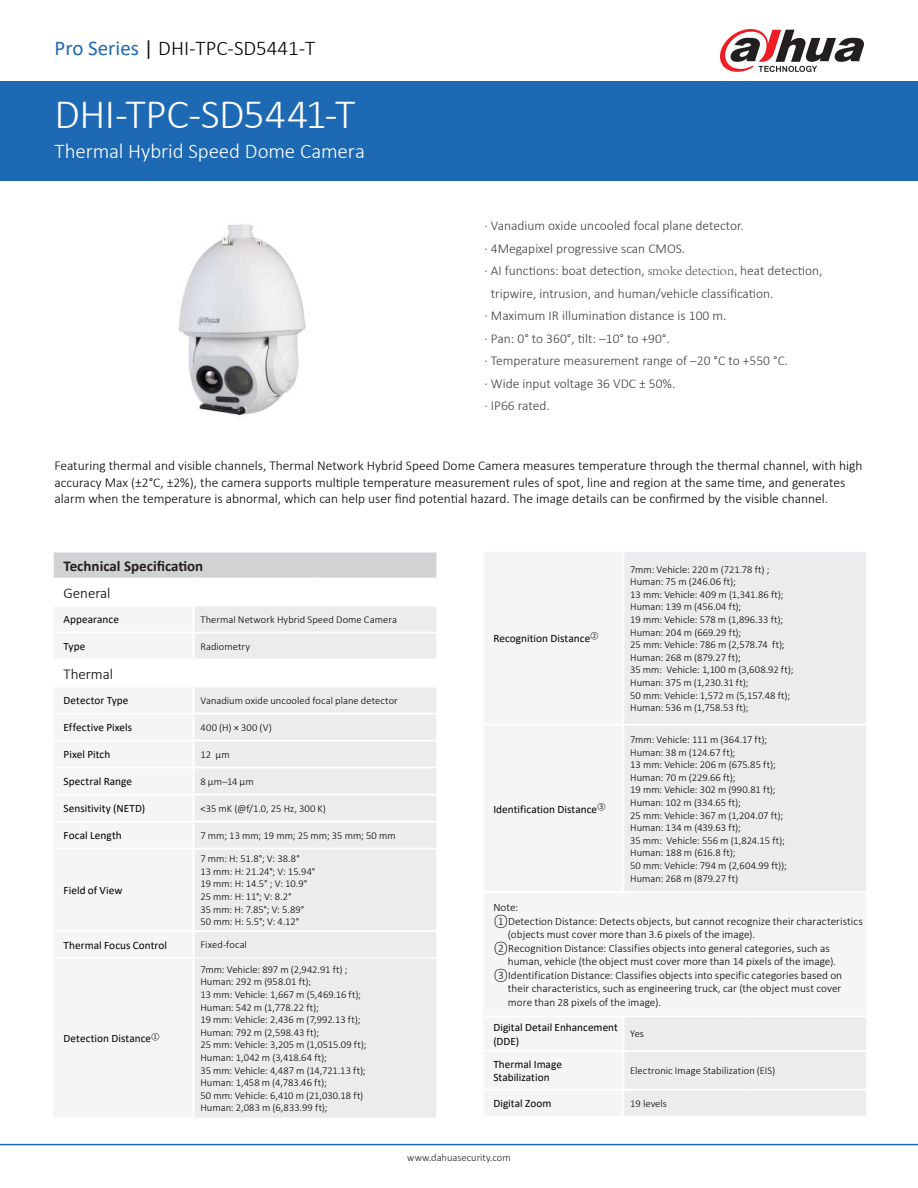
<style>
.page{position:relative;width:918px;height:1188px;background:#fff}
.page>*{position:absolute;margin:0;border:0;box-sizing:border-box;transform-origin:0 0}
.t1{font:300 42px "Calibri";letter-spacing:-.015em;color:#fff}
.t2{font:300 21px "Calibri";letter-spacing:-.005em;color:#fff}
.t3{font:300 21px "Calibri";color:#000}
.t4{font:700 15px "Calibri";color:#231f20}
.t5{font:300 15px "Calibri";letter-spacing:-.005em;color:#000}
.t6{font:300 13.5px/16.5px "Calibri";color:#000}
.t7{font:300 13.5px "Calibri";color:#3e3e3f}
.t8{font:300 11.25px "Calibri";letter-spacing:.005em;color:#000}
.t9{font:11.25px/13.5px "Calibri";letter-spacing:.005em;color:#000}
.t10{font:300 10.5px/12.6px "Calibri";letter-spacing:.005em;color:#000}
.t11{font:300 10.5px "Calibri";color:#231f20}
.s1{font-weight:400;color:#1e69b4}
.s2{font-weight:400;color:#1b1513}
.s3{font-family:"Adobe Song Std"}
</style>
<div class="page">
<div style="left:0;top:81px;width:918px;height:100px;background:#1e69b4"></div>
<hr style="left:0;top:1144px;width:918px;height:1px;background:#1e69b4">
<svg style="left:720px;top:29px;width:144px;height:43px"></svg>
<img style="left:178px;top:224px;width:128px;height:192px">
<div style="left:53px;top:552px;width:384px;height:27px;background:#d1d2d4"></div>
<svg style="left:195px;top:606px;width:241px;height:512px;background:#ededef"></svg>
<hr style="left:195px;top:957px;width:121px;height:2px;background:#fff">
<hr style="left:316px;top:957px;width:120px;height:2px;background:#fff">
<hr style="left:194px;top:632px;width:122px;height:1px;background:#fff">
<hr style="left:316px;top:632px;width:122px;height:1px;background:#fff">
<hr style="left:194px;top:686px;width:122px;height:1px;background:#fff">
<hr style="left:316px;top:686px;width:122px;height:1px;background:#fff">
<hr style="left:194px;top:713px;width:122px;height:1px;background:#fff">
<hr style="left:316px;top:713px;width:122px;height:1px;background:#fff">
<hr style="left:194px;top:740px;width:122px;height:1px;background:#fff">
<hr style="left:316px;top:740px;width:122px;height:1px;background:#fff">
<hr style="left:194px;top:767px;width:122px;height:1px;background:#fff">
<hr style="left:316px;top:767px;width:122px;height:1px;background:#fff">
<hr style="left:194px;top:794px;width:122px;height:1px;background:#fff">
<hr style="left:316px;top:794px;width:122px;height:1px;background:#fff">
<hr style="left:194px;top:821px;width:122px;height:1px;background:#fff">
<hr style="left:316px;top:821px;width:122px;height:1px;background:#fff">
<hr style="left:194px;top:848px;width:122px;height:1px;background:#fff">
<hr style="left:316px;top:848px;width:122px;height:1px;background:#fff">
<hr style="left:194px;top:930px;width:122px;height:2px;background:#fff">
<hr style="left:316px;top:930px;width:122px;height:2px;background:#fff">
<hr style="left:52px;top:552px;width:2px;height:26px;background:#fff">
<hr style="left:436px;top:552px;width:2px;height:26px;background:#fff">
<hr style="left:52px;top:578px;width:142px;height:1px;background:#fff">
<hr style="left:194px;top:578px;width:122px;height:1px;background:#fff">
<hr style="left:316px;top:578px;width:122px;height:1px;background:#fff">
<hr style="left:194px;top:659px;width:122px;height:1px;background:#fff">
<hr style="left:316px;top:659px;width:122px;height:1px;background:#fff">
<svg style="left:624px;top:552px;width:242px;height:564px;fill:#ececee"></svg>
<hr style="left:623px;top:891px;width:122px;height:2px;background:#fff">
<hr style="left:745px;top:891px;width:123px;height:2px;background:#fff">
<hr style="left:623px;top:724px;width:122px;height:2px;background:#fff">
<hr style="left:745px;top:724px;width:123px;height:2px;background:#fff">
<hr style="left:623px;top:1015px;width:122px;height:2px;background:#fff">
<hr style="left:745px;top:1015px;width:123px;height:2px;background:#fff">
<hr style="left:623px;top:1050px;width:122px;height:2px;background:#fff">
<hr style="left:745px;top:1050px;width:123px;height:2px;background:#fff">
<hr style="left:623px;top:1089px;width:122px;height:2px;background:#fff">
<hr style="left:745px;top:1089px;width:123px;height:2px;background:#fff">
<h2 class="t3" style="left:55px;top:35px;width:262px"><span class="s1">Pro Series</span> <span class="s2">|</span> DHI-TPC-SD5441-T</h2>
<h1 class="t1" style="left:55px;top:88px;width:302px">DHI-TPC-SD5441-T</h1>
<h2 class="t2" style="left:55px;top:138px;width:312px">Thermal Hybrid Speed Dome Camera</h2>
<p class="t7" style="left:485px;top:217px;width:261px">· Vanadium oxide uncooled focal plane detector.</p>
<p class="t7" style="left:485px;top:240px;width:202px">· 4Megapixel progressive scan CMOS.</p>
<p class="t7" style="left:485px;top:262px;width:339px">· AI functions: boat detection, <span class="s3">smoke detection,</span> heat detection,</p>
<p class="t7" style="left:491px;top:285px;width:284px">tripwire, intrusion, and human/vehicle classification.</p>
<p class="t7" style="left:485px;top:307px;width:243px">· Maximum IR illumination distance is 100 m.</p>
<p class="t7" style="left:485px;top:330px;width:187px">· Pan: 0° to 360°, tilt: –10° to +90°.</p>
<p class="t7" style="left:485px;top:352px;width:305px">· Temperature measurement range of –20 °C to +550 °C.</p>
<p class="t7" style="left:485px;top:375px;width:192px">· Wide input voltage 36 VDC ± 50%.</p>
<p class="t7" style="left:485px;top:397px;width:67px">· IP66 rated.</p>
<p class="t6" style="left:54px;top:457px;width:810px">Featuring thermal and visible channels, Thermal Network Hybrid Speed Dome Camera measures temperature through the thermal channel, with high accuracy Max (±2°C, ±2%), the camera supports multiple temperature measurement rules of spot, line and region at the same time, and generates alarm when the temperature is abnormal, which can help user find potential hazard. The image details can be confirmed by the visible channel.</p>
<h3 class="t4" style="left:64px;top:555px;width:141px">Technical Specification</h3>
<h3 class="t5" style="left:64px;top:583px;width:48px">General</h3>
<p class="t9" style="left:64px;top:613px;width:57px">Appearance</p>
<p class="t10" style="left:200px;top:613px;width:198px">Thermal Network Hybrid Speed Dome Camera</p>
<p class="t9" style="left:64px;top:640px;width:23px">Type</p>
<p class="t10" style="left:200px;top:640px;width:51px">Radiometry</p>
<h3 class="t5" style="left:64px;top:664px;width:51px">Thermal</h3>
<p class="t9" style="left:64px;top:694px;width:66px">Detector Type</p>
<p class="t10" style="left:200px;top:694px;width:199px">Vanadium oxide uncooled focal plane detector</p>
<p class="t9" style="left:64px;top:721px;width:70px">Effective Pixels</p>
<p class="t10" style="left:200px;top:721px;width:73px">400 (H) × 300 (V)</p>
<p class="t9" style="left:64px;top:748px;width:48px">Pixel Pitch</p>
<p class="t10" style="left:200px;top:748px;width:31px">12 μm</p>
<p class="t9" style="left:64px;top:775px;width:70px">Spectral Range</p>
<p class="t10" style="left:200px;top:775px;width:55px">8 μm–14 μm</p>
<p class="t9" style="left:64px;top:802px;width:83px">Sensitivity (NETD)</p>
<p class="t10" style="left:200px;top:802px;width:127px">&lt;35 mK (@f/1.0, 25 Hz, 300 K)</p>
<p class="t9" style="left:64px;top:829px;width:60px">Focal Length</p>
<p class="t10" style="left:200px;top:829px;width:197px">7 mm; 13 mm; 19 mm; 25 mm; 35 mm; 50 mm</p>
<p class="t9" style="left:64px;top:883px;width:60px">Field of View</p>
<p class="t10" style="left:200px;top:852px;width:117px">7 mm: H: 51.8°; V: 38.8°<br>13 mm: H: 21.24°; V: 15.94°<br>19 mm: H: 14.5° ; V: 10.9°<br>25 mm: H: 11°; V: 8.2°<br>35 mm: H: 7.85°; V: 5.89°<br>50 mm: H: 5.5°; V: 4.12°</p>
<p class="t9" style="left:64px;top:938px;width:105px">Thermal Focus Control</p>
<p class="t10" style="left:200px;top:939px;width:48px">Fixed-focal</p>
<p class="t9" style="left:64px;top:1032px;width:98px">Detection Distance<sup>①</sup></p>
<p class="t10" style="left:200px;top:963px;width:168px">7mm: Vehicle: 897 m (2,942.91 ft) ;<br>Human: 292 m (958.01 ft)<span class="s3">;<br></span>13 mm: Vehicle: 1,667 m (5,469.16 ft);<br>Human: 542 m (1,778.22 ft);<br>19 mm: Vehicle: 2<span class="s3">,</span>436 m (7,992.13 ft);<br>Human: 792 m (2,598.43 ft);<br>25 mm: Vehicle: 3,205 m (1,0515.09 ft);<br>Human: 1,042 m (3,418.64 ft);<br>35 mm: Vehicle: 4,487 m (14,721.13 ft);<br>Human: 1,458 m (4,783.46 ft);<br>50 mm: Vehicle: 6,410 m (21,030.18 ft)<br>Human: 2,083 m (6,833.99 ft);</p>
<p class="t9" style="left:493px;top:631px;width:107px">Recognition Distance<sup>②</sup></p>
<p class="t9" style="left:493px;top:802px;width:114px">Identification Distance<sup>③</sup></p>
<p class="t10" style="left:630px;top:563px;width:165px">7mm: Vehicle: 220 m (721.78 ft) ;<br>Human: 75 m (246.06 ft);<br>13 mm: Vehicle: 409 m (1<span class="s3">,</span>341.86 ft);<br>Human: 139 m (456.04 ft);<br>19 mm: Vehicle: 578 m (1,896.33 ft);<br>Human: 204 m (669.29 ft);<br>25 mm: Vehicle: 786 m (2,578.74 ft);<br>Human: 268 m (879.27 ft);<br>35 mm: Vehicle: 1,100 m (3,608.92 ft);<br>Human: 375 m (1,230.31 ft);<br>50 mm: Vehicle: 1,572 m (5,157.48 ft);<br>Human: 536 m (1,758.53 ft);</p>
<p class="t10" style="left:630px;top:733px;width:158px">7mm: Vehicle: 111 m (364.17 ft);<br>Human: 38 m (124.67 ft);<br>13 mm: Vehicle: 206 m (675.85 ft);<br>Human: 70 m (229.66 ft);<br>19 mm: Vehicle: 302 m (990.81 ft);<br>Human: 102 m (334.65 ft);<br>25 mm: Vehicle: 367 m (1,204.07 ft);<br>Human: 134 m (439.63 ft);<br>35 mm: Vehicle: 556 m (1,824.15 ft);<br>Human: 188 m (616.8 ft);<br>50 mm: Vehicle: 794 m (2,604.99 ft));<br>Human: 268 m (879.27 ft)</p>
<p class="t8" style="left:493px;top:900px;width:27px">Note:</p>
<p class="t8" style="left:493px;top:914px;width:371px">①Detection Distance: Detects objects, but cannot recognize their characteristics</p>
<p class="t8" style="left:508px;top:927px;width:249px">(objects must cover more than 3.6 pixels of the image).</p>
<p class="t8" style="left:493px;top:941px;width:338px">②Recognition Distance: Classifies objects into general categories, such as</p>
<p class="t8" style="left:508px;top:954px;width:330px">human, vehicle (the object must cover more than 14 pixels of the image).</p>
<p class="t8" style="left:493px;top:968px;width:350px">③Identification Distance: Classifies objects into specific categories based on</p>
<p class="t8" style="left:508px;top:981px;width:335px">their characteristics, such as engineering truck, car (the object must cover</p>
<p class="t8" style="left:508px;top:995px;width:155px">more than 28 pixels of the image).</p>
<p class="t9" style="left:493px;top:1020px;width:126px">Digital Detail Enhancement (DDE)</p>
<p class="t10" style="left:630px;top:1028px;width:15px">Yes</p>
<p class="t9" style="left:493px;top:1057px;width:70px">Thermal Image<br>Stabilization</p>
<p class="t10" style="left:630px;top:1064px;width:147px">Electronic Image Stabilization (EIS)</p>
<p class="t9" style="left:493px;top:1097px;width:60px">Digital Zoom</p>
<p class="t10" style="left:630px;top:1097px;width:38px">19 levels</p>
<p class="t11" style="left:407px;top:1151px;width:105px">www.dahuasecurity.com</p>
</div>
